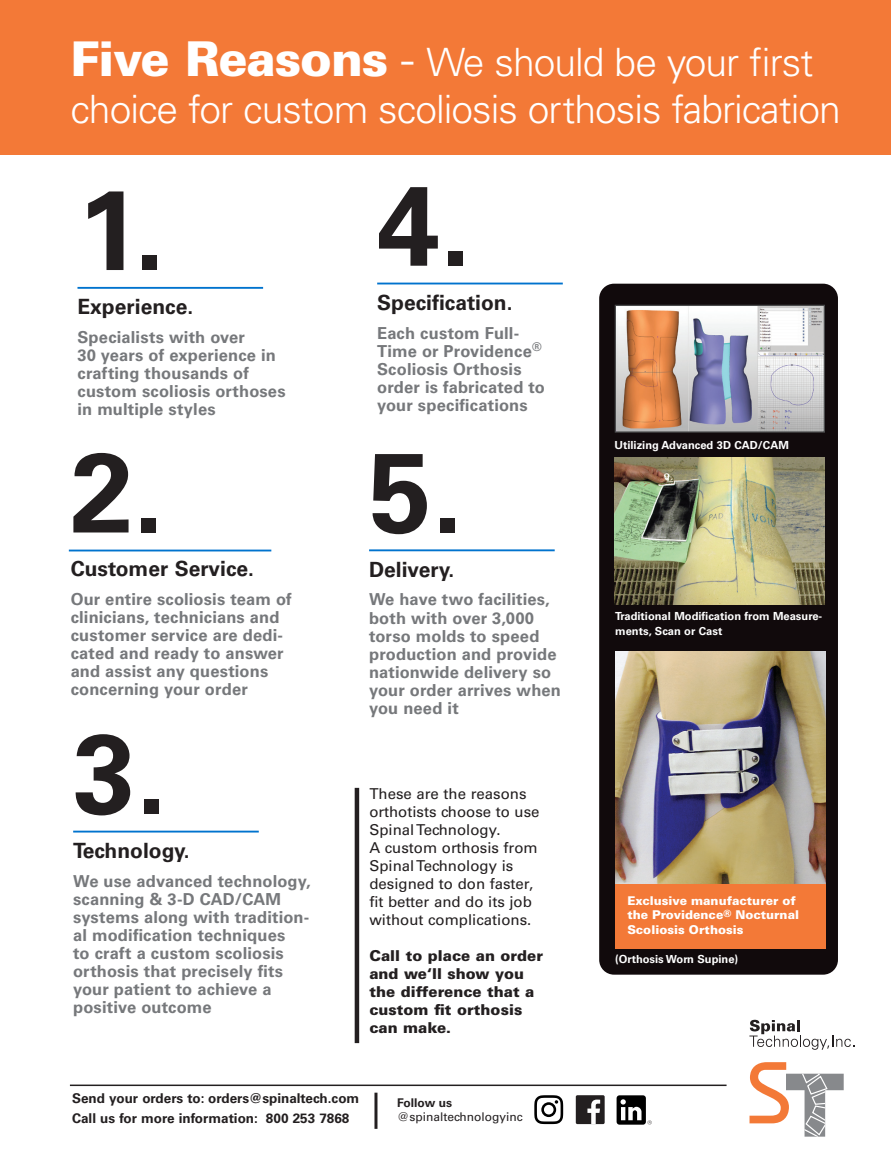
<style>
.page{position:relative;width:891px;height:1175px;background:#fff}
.page>*{position:absolute;margin:0;border:0;box-sizing:border-box;transform-origin:0 0}
.t1{font:700 112.5px "Univers";color:#231f20}
.t2{font:300 39px/46.8px "Univers";letter-spacing:-.025em;color:#fff}
.t3{font:700 21px "Univers";color:#231f20}
.t4{font:700 16.5px/18px "Univers";letter-spacing:.01em;color:#76787b}
.t5{font:15px/18px "Univers";color:#231f20}
.t6{font:900 15px/18px "Univers";color:#231f20}
.t7{font:700 13.5px "Univers";color:#231f20}
.t8{font:900 12.15px/14.5px "Univers";color:#fff}
.t9{font:12px/14.4px "Univers";color:#231f20}
.t10{font:700 11.1px/14.9px "Univers";color:#fff}
.s1{font-weight:900;font-size:48px}
.s2{font-size:48px}
.s3{font-weight:700}
</style>
<div class="page">
<div style="left:599px;top:284px;width:239px;height:690px;background:#110a0c;border-radius:15px"></div>
<img style="left:615px;top:651px;width:211px;height:233px">
<div style="left:615px;top:884px;width:211px;height:64px;background:#f37937"></div>
<img style="left:614px;top:457px;width:211px;height:147px">
<svg style="left:614px;top:304px;width:211px;height:129px;background:#bfaeaa"></svg>
<svg style="left:749px;top:1019px;width:105px;height:30px"></svg>
<svg style="left:750px;top:1062px;width:94px;height:74px"></svg>
<div style="left:0;top:0;width:891px;height:155px;background:#f37937"></div>
<hr style="left:73px;top:830px;width:186px;height:2px;background:#0073ce">
<hr style="left:377px;top:282px;width:186px;height:2px;background:#0073ce">
<hr style="left:369px;top:549px;width:186px;height:2px;background:#0073ce">
<hr style="left:77px;top:287px;width:186px;height:2px;background:#0073ce">
<hr style="left:69px;top:549px;width:202px;height:2px;background:#0073ce">
<hr style="left:374px;top:1092px;width:3px;height:36px;background:#231f20">
<hr style="left:70px;top:1084px;width:657px;height:2px;background:#231f20">
<hr style="left:355px;top:788px;width:4px;height:255px;background:#231f20">
<svg style="left:534px;top:1095px;width:29px;height:29px"></svg>
<div style="left:576px;top:1095px;width:29px;height:29px;background:#231f20;border-radius:2px"></div>
<svg style="left:587px;top:1099px;width:13px;height:25px"></svg>
<svg style="left:617px;top:1095px;width:35px;height:29px"></svg>
<p class="t2" style="left:70px;top:39px;width:772px"><span class="s1">Five Reasons</span> <span class="s2">-</span> We should be your first choice for custom scoliosis orthosis fabrication</p>
<p class="t1" style="left:77px;top:164px;width:90px">1.</p>
<p class="t3" style="left:77px;top:295px;width:117px">Experience.</p>
<p class="t4" style="left:77px;top:328px;width:210px">Specialists with over<br>30 years of experience in crafting thousands of custom scoliosis orthoses in multiple styles</p>
<p class="t1" style="left:71px;top:427px;width:95px">2.</p>
<p class="t3" style="left:71px;top:556px;width:185px">Customer Service.</p>
<p class="t4" style="left:71px;top:590px;width:223px">Our entire scoliosis team of clinicians, technicians and customer service are dedi&shy;cated and ready to answer and assist any questions concerning your order</p>
<p class="t1" style="left:73px;top:708px;width:95px">3.</p>
<p class="t3" style="left:73px;top:838px;width:118px">Technology.</p>
<p class="t4" style="left:73px;top:872px;width:239px">We use advanced technology, scanning &amp; 3-D CAD/CAM systems along with tradition&shy;al modification techniques<br>to craft a custom scoliosis orthosis that precisely fits your patient to achieve a positive outcome</p>
<p class="t1" style="left:377px;top:160px;width:95px">4.</p>
<p class="t3" style="left:377px;top:290px;width:137px">Specification.</p>
<p class="t4" style="left:377px;top:324px;width:169px">Each custom Full-<br>Time or Providence<sup>®<br></sup>Scoliosis Orthosis order is fabricated to your specifications</p>
<p class="t1" style="left:369px;top:427px;width:95px">5.</p>
<p class="t3" style="left:369px;top:557px;width:87px">Delivery.</p>
<p class="t4" style="left:369px;top:591px;width:193px">We have two facilities, both with over 3,000 torso molds to speed production and provide nationwide delivery so your order arrives when you need it</p>
<p class="t5" style="left:369px;top:785px;width:172px">These are the reasons orthotists choose to use<br>Spinal Technology.<br>A custom orthosis from<br>Spinal Technology is designed to don faster, fit better and do its job without complications.</p>
<p class="t6" style="left:369px;top:946px;width:175px">Call to place an order and we‘ll show you the difference that a custom fit orthosis can make.</p>
<p class="t7" style="left:72px;top:1090px;width:289px">Send your orders to: orders@spinaltech.com</p>
<p class="t7" style="left:72px;top:1110px;width:279px">Call us for more information: 800 253 7868</p>
<p class="t9" style="left:397px;top:1095px;width:127px"><span class="s3">Follow us </span>@spinaltechnologyinc</p>
<p class="t10" style="left:614px;top:437px;width:176px">Utilizing Advanced 3D CAD/CAM</p>
<p class="t10" style="left:615px;top:609px;width:208px">Traditional Modification from Measure&shy;ments, Scan or Cast</p>
<p class="t8" style="left:627px;top:893px;width:173px">Exclusive manufacturer of the Providence<sup>®</sup> Nocturnal<br>Scoliosis Orthosis</p>
<p class="t10" style="left:615px;top:951px;width:125px">(Orthosis Worn Supine)</p>
</div>
